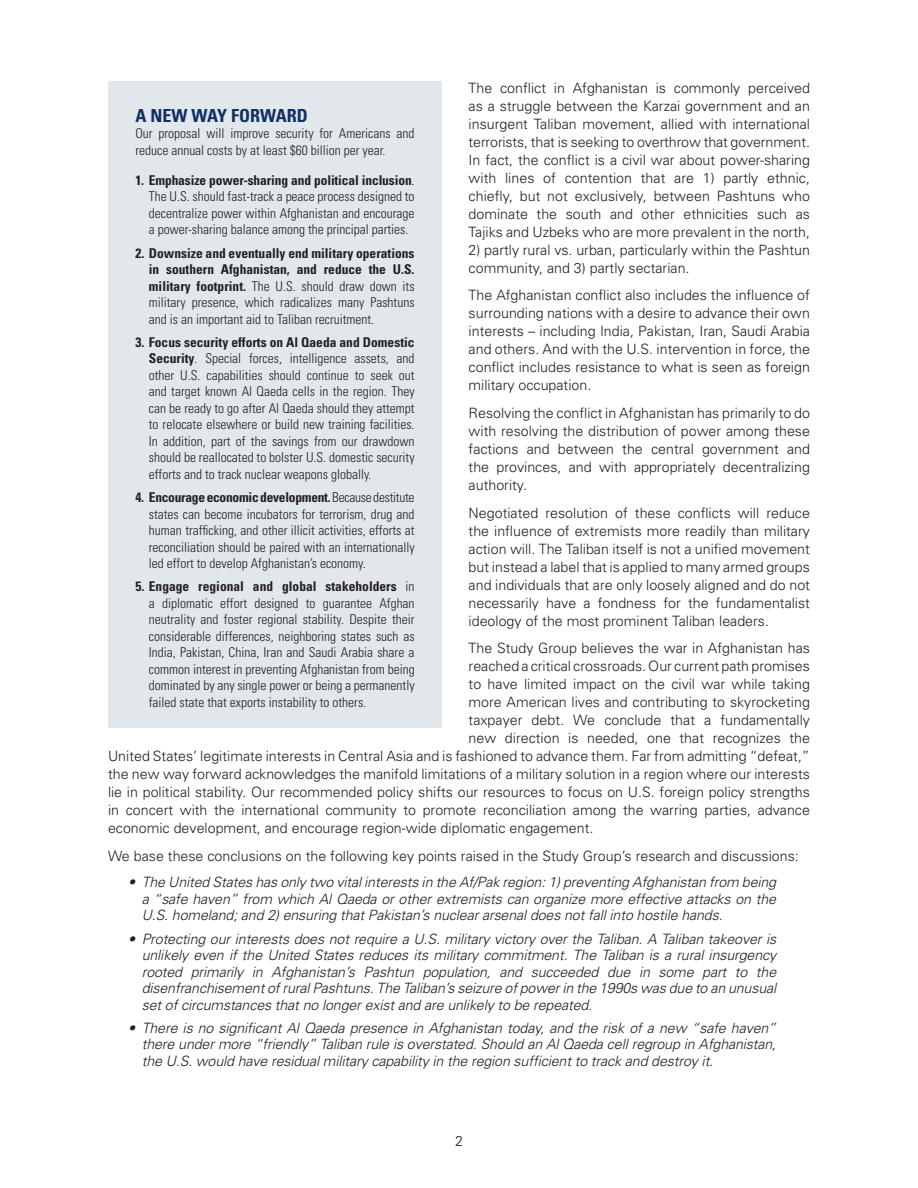
<style>
.page{position:relative;width:918px;height:1188px;background:#fff}
.page>*{position:absolute;margin:0;border:0;box-sizing:border-box;transform-origin:0 0}
.Key_Policy{font:700 condensed 18px "Univers";color:#103064}
.t1{font:300 14.25px/18px "Univers";color:#231f20;text-align:justify}
.Bullets{font:italic 300 14.25px/16.5px "Univers";letter-spacing:-.01em;color:#231f20;text-align:justify}
.t2{font:300 condensed 13.5px/16.5px "Univers";color:#231f20;text-align:justify}
.s1{font-weight:700}
</style>
<div class="page">
<div style="left:108px;top:81px;width:334px;height:647px;background:#e2e7ec"></div>
<p class="t1" style="left:469px;top:78px;width:343px">The conflict in Afghanistan is commonly perceived as a struggle between the Karzai government and an insurgent Taliban movement, allied with international terrorists, that is seeking to overthrow that government.<br>In fact, the conflict is a civil war about power-sharing with lines of contention that are 1) partly ethnic, chiefly, but not exclusively, between Pashtuns who dominate the south and other ethnicities such as Tajiks and Uzbeks who are more prevalent in the north,</p>
<p class="t1" style="left:469px;top:240px;width:343px">2) partly rural vs. urban, particularly within the Pashtun community, and 3) partly sectarian.</p>
<p class="t1" style="left:469px;top:286px;width:343px">The Afghanistan conflict also includes the influence of surrounding nations with a desire to advance their own interests – including India, Pakistan, Iran, Saudi Arabia and others. And with the U.S. intervention in force, the conflict includes resistance to what is seen as foreign military occupation.</p>
<p class="t1" style="left:469px;top:404px;width:343px">Resolving the conflict in Afghanistan has primarily to do with resolving the distribution of power among these factions and between the central government and the provinces, and with appropriately decentralizing authority.</p>
<p class="t1" style="left:469px;top:503px;width:343px">Negotiated resolution of these conflicts will reduce the influence of extremists more readily than military action will. The Taliban itself is not a unified movement but instead a label that is applied to many armed groups and individuals that are only loosely aligned and do not necessarily have a fondness for the fundamentalist ideology of the most prominent Taliban leaders.</p>
<p class="t1" style="left:469px;top:639px;width:343px">The Study Group believes the war in Afghanistan has</p>
<p class="t1" style="left:469px;top:657px;width:343px">reached a critical crossroads. Our current path promises</p>
<p class="t1" style="left:469px;top:675px;width:343px">to have limited impact on the civil war while taking</p>
<p class="t1" style="left:469px;top:693px;width:343px">more American lives and contributing to skyrocketing</p>
<p class="t1" style="left:469px;top:711px;width:343px">taxpayer debt. We conclude that a fundamentally</p>
<p class="t1" style="left:469px;top:729px;width:343px">new direction is needed, one that recognizes the</p>
<p class="t1" style="left:108px;top:747px;width:703px">United States’ legitimate interests in Central Asia and is fashioned to advance them. Far from admitting “defeat,”</p>
<p class="t1" style="left:108px;top:765px;width:703px">the new way forward acknowledges the manifold limitations of a military solution in a region where our interests</p>
<p class="t1" style="left:108px;top:783px;width:704px">lie in political stability. Our recommended policy shifts our resources to focus on U.S. foreign policy strengths</p>
<p class="t1" style="left:108px;top:801px;width:703px">in concert with the international community to promote reconciliation among the warring parties, advance</p>
<p class="t1" style="left:108px;top:819px;width:487px">economic development, and encourage region-wide diplomatic engagement.</p>
<p class="t1" style="left:108px;top:847px;width:692px">We base these conclusions on the following key points raised in the Study Group’s research and discussions:</p>
<p class="Bullets" style="left:142px;top:874px;width:636px;text-indent:-14px">• The United States has only two vital interests in the Af/Pak region: 1) preventing Afghanistan from being a “safe haven” from which Al Qaeda or other extremists can organize more effective attacks on the U.S. homeland; and 2) ensuring that Pakistan’s nuclear arsenal does not fall into hostile hands.</p>
<p class="Bullets" style="left:142px;top:930px;width:636px;text-indent:-14px">• Protecting our interests does not require a U.S. military victory over the Taliban. A Taliban takeover is unlikely even if the United States reduces its military commitment. The Taliban is a rural insurgency rooted primarily in Afghanistan’s Pashtun population, and succeeded due in some part to the disenfranchisement of rural Pashtuns. The Taliban’s seizure of power in the 1990s was due to an unusual set of circumstances that no longer exist and are unlikely to be repeated.</p>
<p class="Bullets" style="left:142px;top:1019px;width:636px;text-indent:-14px">• There is no significant Al Qaeda presence in Afghanistan today, and the risk of a new “safe haven” there under more “friendly” Taliban rule is overstated. Should an Al Qaeda cell regroup in Afghanistan, the U.S. would have residual military capability in the region sufficient to track and destroy it.</p>
<p class="Key_Policy" style="left:135px;top:104px;width:174px">A NEW WAY FORWARD</p>
<p class="t2" style="left:135px;top:125px;width:281px">Our proposal will improve security for Americans and reduce annual costs by at least $60 billion per year.</p>
<p class="t2" style="left:149px;top:172px;width:267px;text-indent:-14px"><span class="s1">1. Emphasize power-sharing and political inclusion</span>.<br>The U.S. should fast-track a peace process designed to decentralize power within Afghanistan and encourage a power-sharing balance among the principal parties.</p>
<p class="t2" style="left:149px;top:244px;width:267px;text-indent:-14px"><span class="s1">2. Downsize and eventually end military operations in southern Afghanistan, and reduce the U.S. military footprint.</span> The U.S. should draw down its military presence, which radicalizes many Pashtuns and is an important aid to Taliban recruitment.</p>
<p class="t2" style="left:149px;top:334px;width:267px;text-indent:-14px"><span class="s1">3. Focus security efforts on Al Qaeda and Domestic Security</span>. Special forces, intelligence assets, and other U.S. capabilities should continue to seek out and target known Al Qaeda cells in the region. They can be ready to go after Al Qaeda should they attempt to relocate elsewhere or build new training facilities.<br>In addition, part of the savings from our drawdown should be reallocated to bolster U.S. domestic security efforts and to track nuclear weapons globally.</p>
<p class="t2" style="left:149px;top:489px;width:267px;text-indent:-14px"><span class="s1">4. Encourage economic development.</span> Because destitute states can become incubators for terrorism, drug and human trafficking, and other illicit activities, efforts at reconciliation should be paired with an internationally led effort to develop Afghanistan’s economy.</p>
<p class="t2" style="left:149px;top:578px;width:267px;text-indent:-14px"><span class="s1">5. Engage regional and global stakeholders</span> in a diplomatic effort designed to guarantee Afghan neutrality and foster regional stability. Despite their considerable differences, neighboring states such as India, Pakistan, China, Iran and Saudi Arabia share a common interest in preventing Afghanistan from being dominated by any single power or being a permanently failed state that exports instability to others.</p>
<p class="t1" style="left:455px;top:1131px;width:9px">2</p>
</div>
